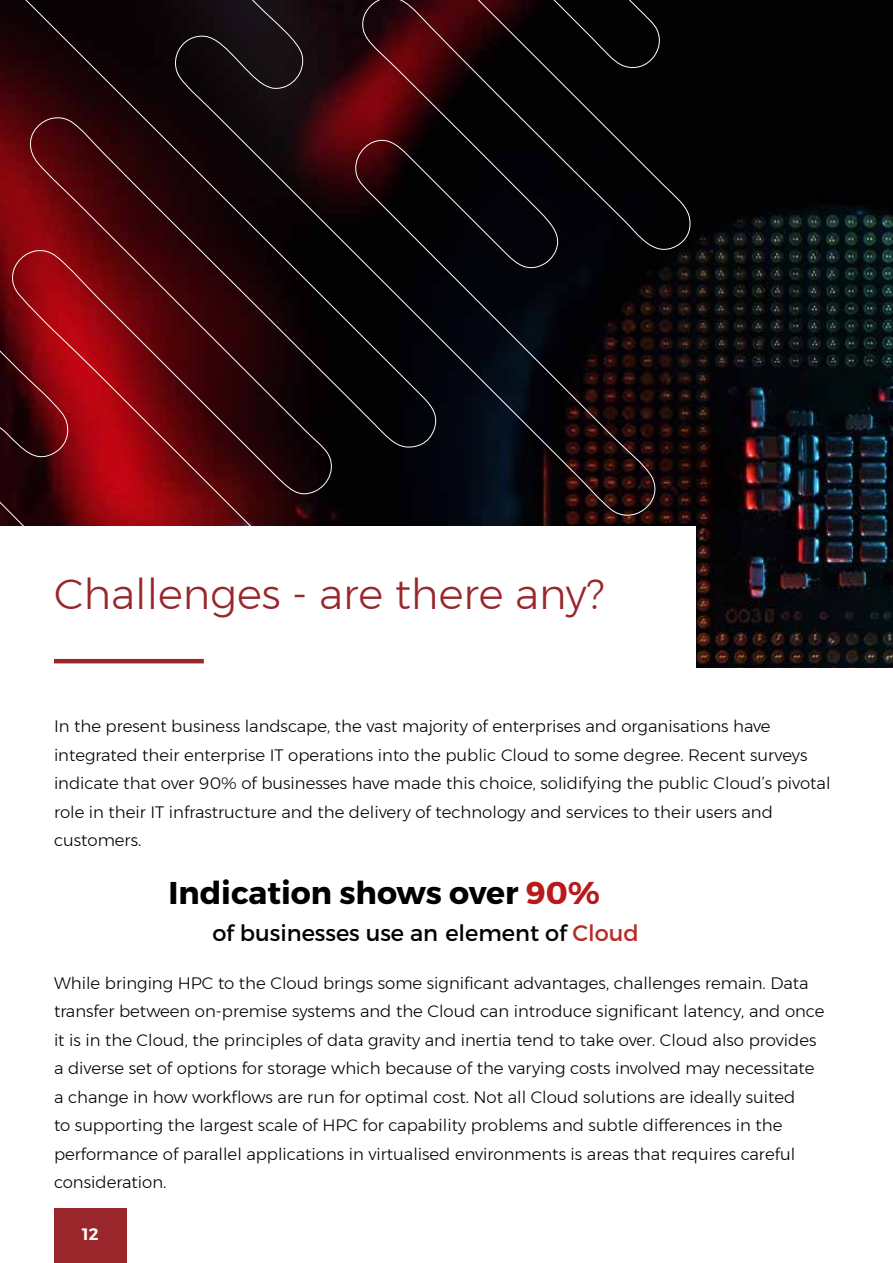
<style>
.page{position:relative;width:893px;height:1263px;background:#fff}
.page>*{position:absolute;margin:0;border:0;box-sizing:border-box;transform-origin:0 0}
.t1{font:300 42px "Montserrat";color:#99262b}
.t2{font:700 31.5px "Montserrat";color:#000}
.t3{font:22.5px "Montserrat";color:#000}
.t4{font:300 16.5px/28.5px "Montserrat";color:#000}
.t5{font:600 16.5px "Montserrat";color:#fff}
.s1{color:#ba191c}
.s2{color:#b72c25}
</style>
<div class="page">
<img style="left:739px;top:0;width:154px;height:668px">
<svg style="left:0;top:0;width:739px;height:668px;background:#25080b"></svg>
<div style="left:0;top:526px;width:695px;height:174px;background:#fff"></div>
<hr style="left:54px;top:659px;width:150px;height:4px;background:#99262b">
<div style="left:54px;top:1209px;width:73px;height:54px;background:#99262b"></div>
<h1 class="t1" style="left:54px;top:562px;width:552px">Challenges - are there any?</h1>
<p class="t4" style="left:54px;top:712px;width:778px">In the present business landscape, the vast majority of enterprises and organisations have integrated their enterprise IT operations into the public Cloud to some degree. Recent surveys indicate that over 90% of businesses have made this choice, solidifying the public Cloud’s pivotal role in their IT infrastructure and the delivery of technology and services to their users and customers.</p>
<h2 class="t2" style="left:168px;top:873px;width:433px">Indication shows over <span class="s1">90%</span></h2>
<h3 class="t3" style="left:212px;top:919px;width:428px">of businesses use an element of <span class="s2">Cloud</span></h3>
<p class="t4" style="left:54px;top:968px;width:772px">While bringing HPC to the Cloud brings some significant advantages, challenges remain. Data transfer between on-premise systems and the Cloud can introduce significant latency, and once it is in the Cloud, the principles of data gravity and inertia tend to take over. Cloud also provides a diverse set of options for storage which because of the varying costs involved may necessitate a change in how workflows are run for optimal cost. Not all Cloud solutions are ideally suited<br>to supporting the largest scale of HPC for capability problems and subtle differences in the performance of parallel applications in virtualised environments is areas that requires careful consideration.</p>
<p class="t5" style="left:82px;top:1221px;width:18px">12</p>
</div>
